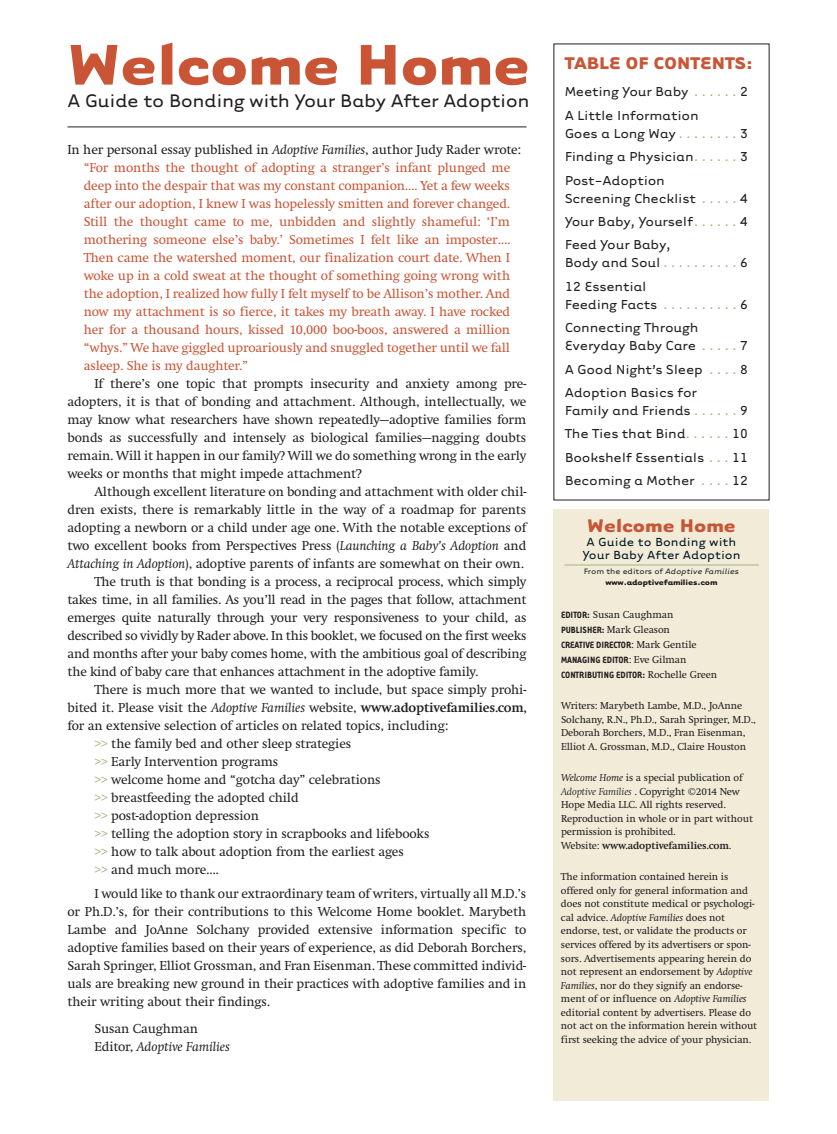
<style>
.page{position:relative;width:837px;height:1134px;background:#fff}
.page>*{position:absolute;margin:0;border:0;box-sizing:border-box;transform-origin:0 0}
.t1{font:700 66px "Tarzana Wide";letter-spacing:-.005em;color:#c95536}
.t2{font:21px "Tarzana Wide";letter-spacing:-.025em;color:#231f20}
.t3{font:700 21px "Tarzana Wide";color:#c95536}
.t4{font:700 19.5px "Tarzana Wide";color:#c95536}
.t5{font:15px/23.4px "Tarzana Wide";letter-spacing:-.015em;color:#231f20;text-align:justify}
.t6{font:13.5px/18px "Swift";letter-spacing:-.01em;color:#231f20;text-align:justify}
.t7{font:13.5px/18px "Swift";letter-spacing:-.01em;color:#c95536}
.t8{font:13.5px/13.5px "Tarzana Wide";color:#011622;text-align:center}
.t9{font:10.5px/13.5px "Swift";letter-spacing:-.01em;color:#231f20}
.t10{font:700 10.5px/15px "Tarzana Narrow";color:#231f20}
.t11{font:700 9px/10.5px "Tarzana Wide";letter-spacing:-.01em;color:#231f20;text-align:center}
.s1{color:#231f20}
.s2{font-style:italic;color:#231f20}
.s3{font-style:italic}
.s4{font-weight:700}
.s5{color:#a4b685}
.s6{font-weight:400}
.s7{font-weight:400;font-style:italic}
.s8{font-family:"Tarzana Narrow";font-weight:700}
.s9{font-family:"Swift";font-weight:400}
.s10{font-weight:300;font-style:italic}
</style>
<div class="page">
<div style="left:554px;top:509px;width:216px;height:591px;background:#f1ebd8"></div>
<hr style="left:565px;top:565px;width:194px;height:1px;background:#a4b685">
<hr style="left:68px;top:127px;width:458px;height:1px;background:#231f20">
<h1 class="t1" style="left:68px;top:23px;width:465px">Welcome Home</h1>
<h2 class="t2" style="left:68px;top:88px;width:464px">A Guide to Bonding with Your Baby After Adoption</h2>
<p class="t7" style="left:84px;top:141px;width:439px;text-indent:-16px"><span class="s1">In her personal essay published in</span> <span class="s2">Adoptive Families</span><span class="s1">, author Judy Rader wrote: </span>“For months the thought of adopting a stranger’s infant plunged me deep into the despair that was my constant companion…. Yet a few weeks after our adoption, I knew I was hopelessly smitten and forever changed.<br>Still the thought came to me, unbidden and slightly shameful: ‘I’m mothering someone else’s baby.’ Sometimes I felt like an imposter….<br>Then came the watershed moment, our finalization court date. When I woke up in a cold sweat at the thought of something going wrong with the adoption, I realized how fully I felt myself to be Allison’s mother. And now my attachment is so fierce, it takes my breath away. I have rocked her for a thousand hours, kissed 10,000 boo-boos, answered a million “whys.” We have giggled uproariously and snuggled together until we fall asleep. She is my daughter.”</p>
<p class="t6" style="left:68px;top:375px;width:460px;text-indent:27px">If there’s one topic that prompts insecurity and anxiety among pre&shy;adopters, it is that of bonding and attachment. Although, intellectually, we may know what researchers have shown repeatedly—adoptive families form bonds as successfully and intensely as biological families—nagging doubts remain. Will it happen in our family? Will we do something wrong in the early weeks or months that might impede attachment?</p>
<p class="t6" style="left:95px;top:483px;width:433px">Although excellent literature on bonding and attachment with older chil-</p>
<p class="t6" style="left:68px;top:501px;width:460px">dren exists, there is remarkably little in the way of a roadmap for parents</p>
<p class="t6" style="left:68px;top:519px;width:460px">adopting a newborn or a child under age one. With the notable exceptions of</p>
<p class="t6" style="left:68px;top:537px;width:460px">two excellent books from Perspectives Press (<span class="s3">Launching a Baby’s Adoption</span> and</p>
<p class="t6" style="left:68px;top:555px;width:458px"><span class="s3">Attaching in Adoption</span>), adoptive parents of infants are somewhat on their own.</p>
<p class="t6" style="left:95px;top:573px;width:433px">The truth is that bonding is a process, a reciprocal process, which simply</p>
<p class="t6" style="left:68px;top:591px;width:460px">takes time, in all families. As you’ll read in the pages that follow, attachment</p>
<p class="t6" style="left:68px;top:609px;width:460px">emerges quite naturally through your very responsiveness to your child, as</p>
<p class="t6" style="left:68px;top:627px;width:461px">described so vividly by Rader above. In this booklet, we focused on the first weeks</p>
<p class="t6" style="left:68px;top:645px;width:461px">and months after your baby comes home, with the ambitious goal of describing</p>
<p class="t6" style="left:68px;top:663px;width:412px">the kind of baby care that enhances attachment in the adoptive family.</p>
<p class="t6" style="left:95px;top:681px;width:433px">There is much more that we wanted to include, but space simply prohi -</p>
<p class="t6" style="left:68px;top:699px;width:460px">bited it. Please visit the <span class="s3">Adoptive Families</span> website, <span class="s4">www.adoptivefamilies.com,</span></p>
<p class="t6" style="left:68px;top:717px;width:382px">for an extensive selection of articles on related topics, including:</p>
<p class="t6" style="left:95px;top:735px;width:258px"><span class="s5">&gt;&gt;</span> the family bed and other sleep strategies</p>
<p class="t6" style="left:95px;top:753px;width:185px"><span class="s5">&gt;&gt;</span> Early Intervention programs</p>
<p class="t6" style="left:95px;top:771px;width:288px"><span class="s5">&gt;&gt;</span> welcome home and “gotcha day” celebrations</p>
<p class="t6" style="left:95px;top:789px;width:206px"><span class="s5">&gt;&gt;</span> breastfeeding the adopted child</p>
<p class="t6" style="left:95px;top:807px;width:166px"><span class="s5">&gt;&gt;</span> post-adoption depression</p>
<p class="t6" style="left:95px;top:825px;width:337px"><span class="s5">&gt;&gt;</span> telling the adoption story in scrapbooks and lifebooks</p>
<p class="t6" style="left:95px;top:843px;width:311px"><span class="s5">&gt;&gt;</span> how to talk about adoption from the earliest ages</p>
<p class="t6" style="left:95px;top:861px;width:126px"><span class="s5">&gt;&gt;</span> and much more….</p>
<p class="t6" style="left:67px;top:885px;width:460px;text-indent:27px">I would like to thank our extraordinary team of writers, virtually all M.D.’s or Ph.D.’s, for their contributions to this Welcome Home booklet. Marybeth Lambe and JoAnne Solchany provided extensive information specific to adoptive families based on their years of experience, as did Deborah Borchers, Sarah Springer, Elliot Grossman, and Fran Eisenman. These committed individ&shy;uals are breaking new ground in their practices with adoptive families and in their writing about their findings.</p>
<p class="t6" style="left:94px;top:1020px;width:137px">Susan Caughman<br>Editor, <span class="s3">Adoptive Families</span></p>
<h3 class="t4" style="left:565px;top:51px;width:190px">TABLE OF CONTENTS:</h3>
<p class="t5" style="left:565px;top:80px;width:185px">Meeting Your Baby <span class="s5">. . . . . .</span> 2<br>A Little Information</p>
<p class="t5" style="left:565px;top:121px;width:185px">Goes a Long Way <span class="s5">. . . . . . . .</span> 3<br>Finding a Physician<span class="s5">. . . . . .</span> 3<br>Post-Adoption</p>
<p class="t5" style="left:565px;top:186px;width:185px">Screening Checklist <span class="s5">. . . . .</span> 4<br>Your Baby, Yourself<span class="s5">. . . . . .</span> 4<br>Feed Your Baby,</p>
<p class="t5" style="left:565px;top:251px;width:185px">Body and Soul <span class="s5">. . . . . . . . . .</span> 6<br>12 Essential</p>
<p class="t5" style="left:565px;top:292px;width:185px">Feeding Facts <span class="s5">. . . . . . . . . .</span> 6<br>Connecting Through</p>
<p class="t5" style="left:565px;top:333px;width:185px">Everyday Baby Care <span class="s5">. . . . .</span> 7<br>A Good Night’s Sleep <span class="s5">. . . .</span> 8<br>Adoption Basics for</p>
<p class="t5" style="left:565px;top:398px;width:185px">Family and Friends <span class="s5">. . . . . .</span> 9<br>The Ties that Bind<span class="s5">. . . . . .</span> 10<br>Bookshelf Essentials <span class="s5">. . .</span> 11<br>Becoming a Mother <span class="s5">. . . .</span> 12</p>
<h2 class="t3" style="left:587px;top:513px;width:150px">Welcome Home</h2>
<p class="t8" style="left:582px;top:534px;width:160px">A Guide to Bonding with<br>Your Baby After Adoption</p>
<p class="t11" style="left:584px;top:566px;width:157px"><span class="s6">From the editors of</span> <span class="s7">Adoptive Families </span>www.adoptivefamilies.com</p>
<p class="t9" style="left:561px;top:607px;width:114px;line-height:15px"><span class="s8">EDITOR:</span> Susan Caughman<br><span class="s8">PUBLISHER:</span> Mark Gleason</p>
<p class="t10" style="left:561px;top:637px;width:158px">CREATIVE DIRECTOR<span class="s9">: Mark Gentile<br></span>MANAGING EDITOR<span class="s9">: Eve Gilman<br></span>CONTRIBUTING EDITOR: <span class="s9">Rochelle Green</span></p>
<p class="t9" style="left:561px;top:699px;width:196px">Writers: Marybeth Lambe, M.D., JoAnne Solchany, R.N., Ph.D., Sarah Springer, M.D., Deborah Borchers, M.D., Fran Eisenman, Elliot A. Grossman, M.D., Claire Houston</p>
<p class="t9" style="left:561px;top:771px;width:193px"><span class="s3">Welcome Home</span> is a special publication of <span class="s10">Adoptive Families</span> . Copyright ©2014 New Hope Media LLC. All rights reserved.<br>Reproduction in whole or in part without permission is prohibited.<br>Website: <span class="s4">www.adoptivefamilies.com</span>.</p>
<p class="t9" style="left:561px;top:870px;width:198px">The information contained herein is offered only for general information and does not constitute medical or psychologi&shy;cal advice. <span class="s3">Adoptive Families</span> does not endorse, test, or validate the products or services offered by its advertisers or spon&shy;sors. Advertisements appearing herein do not represent an endorsement by <span class="s3">Adoptive Families</span>, nor do they signify an endorse&shy;ment of or influence on <span class="s3">Adoptive Families </span>editorial content by advertisers. Please do not act on the information herein without first seeking the advice of your physician.</p>
</div>
